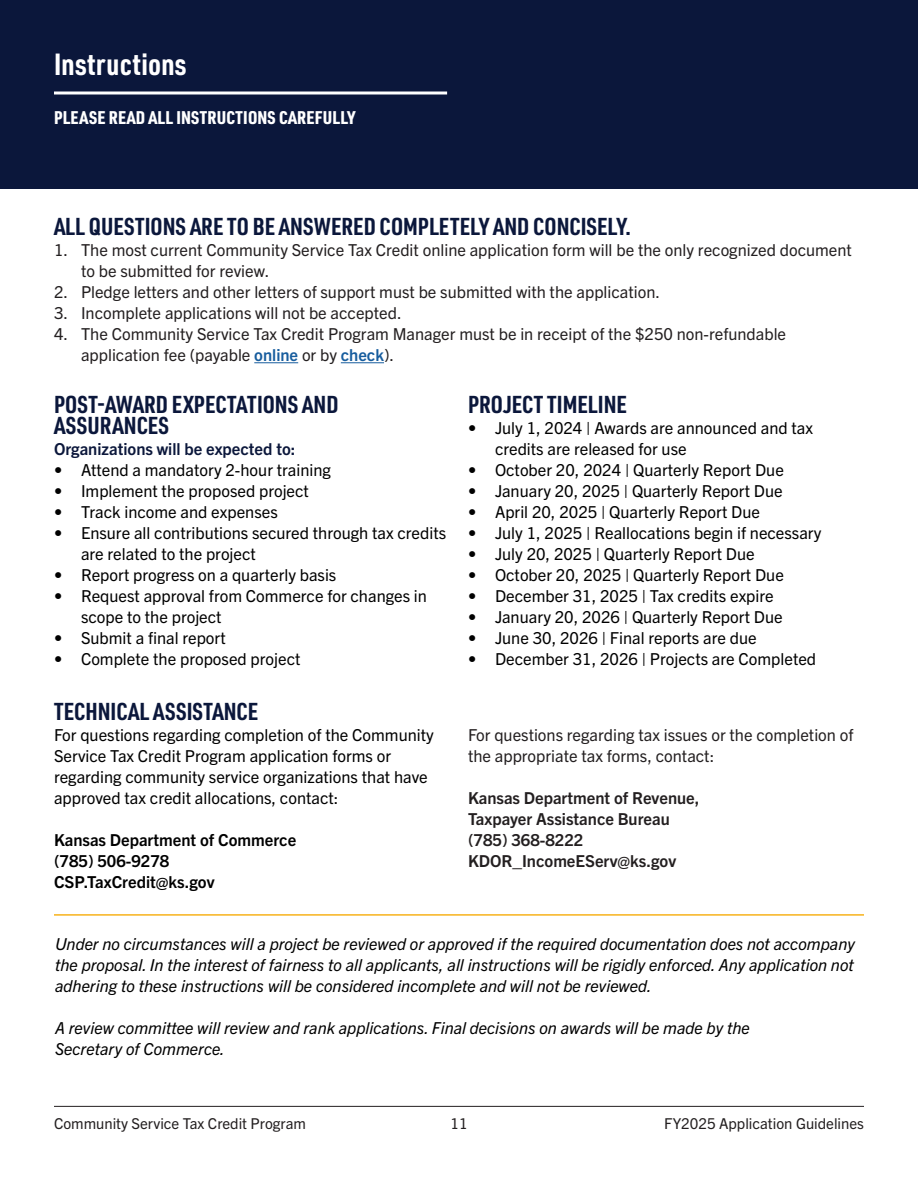
<style>
.page{position:relative;width:918px;height:1188px;background:#fff}
.page>*{position:absolute;margin:0;border:0;box-sizing:border-box;transform-origin:0 0}
.t1{font:700 30px "URWDIN Cond";letter-spacing:.01em;color:#fff}
.t2{font:700 24px/21px "URWDIN Cond";color:#0b173b}
.t3{font:900 18px "URWDIN Cond";letter-spacing:.01em;color:#fff}
.t4{font:16.5px/21px "Trade Gothic Next LT Pro";color:#000}
.t5{font:16.5px/21px "Trade Gothic Next LT Pro";color:#231f20}
.t6{font:italic 16.5px/21px "Trade Gothic Next LT Pro";color:#000;text-align:justify}
.t7{font:700 16.5px "Trade Gothic Next LT Pro";color:#231f20}
.t8{font:700 16.5px "Trade Gothic Next LT Pro";color:#000}
.t9{font:700 16.5px "Trade Gothic Next LT Pro";color:#0b173b}
.t10{font:15px "Trade Gothic Next LT Pro";color:#231f20}
.s1{font-weight:700;color:#175d9e}
</style>
<div class="page">
<hr style="left:54px;top:1106px;width:810px;height:1px;background:#231f20">
<div style="left:0;top:0;width:918px;height:189px;background:#0b173b"></div>
<hr style="left:54px;top:92px;width:393px;height:2px;background:#fff">
<hr style="left:54px;top:914px;width:810px;height:2px;background:#f7b21b">
<hr style="left:254px;top:362px;width:44px;height:1px;background:#175d9e">
<hr style="left:341px;top:362px;width:43px;height:1px;background:#175d9e">
<p class="t1" style="left:54px;top:44px;width:134px">Instructions</p>
<p class="t3" style="left:54px;top:105px;width:303px">PLEASE READ ALL INSTRUCTIONS CAREFULLY</p>
<p class="t2" style="left:54px;top:215px;width:579px">ALL QUESTIONS ARE TO BE ANSWERED COMPLETELY AND CONCISELY.</p>
<p class="t5" style="left:81px;top:239px;width:773px;text-indent:-27px">1. The most current Community Service Tax Credit online application form will be the only recognized document to be submitted for review.</p>
<p class="t5" style="left:54px;top:281px;width:608px">2. Pledge letters and other letters of support must be submitted with the application.</p>
<p class="t5" style="left:54px;top:302px;width:349px">3. Incomplete applications will not be accepted.</p>
<p class="t5" style="left:81px;top:323px;width:707px;text-indent:-27px">4. The Community Service Tax Credit Program Manager must be in receipt of the $250 non-refundable application fee (payable <span class="s1">online</span> or by <span class="s1">check</span>).</p>
<p class="t2" style="left:54px;top:393px;width:286px">POST-AWARD EXPECTATIONS AND<br>ASSURANCES</p>
<p class="t9" style="left:54px;top:438px;width:243px">Organizations will be expected to:</p>
<p class="t4" style="left:54px;top:459px;width:279px">• Attend a mandatory 2-hour training</p>
<p class="t4" style="left:54px;top:480px;width:256px">• Implement the proposed project</p>
<p class="t4" style="left:54px;top:501px;width:225px">• Track income and expenses</p>
<p class="t4" style="left:81px;top:522px;width:367px;text-indent:-27px">• Ensure all contributions secured through tax credits are related to the project</p>
<p class="t4" style="left:54px;top:564px;width:284px">• Report progress on a quarterly basis</p>
<p class="t4" style="left:81px;top:585px;width:348px;text-indent:-27px">• Request approval from Commerce for changes in scope to the project</p>
<p class="t4" style="left:54px;top:627px;width:173px">• Submit a final report</p>
<p class="t4" style="left:54px;top:648px;width:248px">• Complete the proposed project</p>
<p class="t2" style="left:54px;top:700px;width:206px">TECHNICAL ASSISTANCE</p>
<p class="t4" style="left:54px;top:724px;width:381px">For questions regarding completion of the Community Service Tax Credit Program application forms or regarding community service organizations that have approved tax credit allocations, contact:</p>
<p class="t8" style="left:54px;top:829px;width:244px">Kansas Department of Commerce</p>
<p class="t8" style="left:54px;top:850px;width:117px">(785) 506-9278</p>
<p class="t8" style="left:54px;top:871px;width:162px">CSP.TaxCredit@ks.gov</p>
<p class="t2" style="left:468px;top:393px;width:160px">PROJECT TIMELINE</p>
<p class="t4" style="left:495px;top:417px;width:320px;text-indent:-27px">• July 1, 2024 | Awards are announced and tax credits are released for use</p>
<p class="t4" style="left:468px;top:459px;width:317px">• October 20, 2024 | Quarterly Report Due</p>
<p class="t4" style="left:468px;top:480px;width:316px">• January 20, 2025 | Quarterly Report Due</p>
<p class="t4" style="left:468px;top:501px;width:294px">• April 20, 2025 | Quarterly Report Due</p>
<p class="t4" style="left:468px;top:522px;width:355px">• July 1, 2025 | Reallocations begin if necessary</p>
<p class="t4" style="left:468px;top:543px;width:288px">• July 20, 2025 | Quarterly Report Due</p>
<p class="t4" style="left:468px;top:564px;width:317px">• October 20, 2025 | Quarterly Report Due</p>
<p class="t4" style="left:468px;top:585px;width:307px">• December 31, 2025 | Tax credits expire</p>
<p class="t4" style="left:468px;top:606px;width:316px">• January 20, 2026 | Quarterly Report Due</p>
<p class="t4" style="left:468px;top:627px;width:290px">• June 30, 2026 | Final reports are due</p>
<p class="t4" style="left:468px;top:648px;width:350px">• December 31, 2026 | Projects are Completed</p>
<p class="t5" style="left:468px;top:724px;width:387px">For questions regarding tax issues or the completion of the appropriate tax forms, contact:</p>
<p class="t7" style="left:468px;top:787px;width:233px">Kansas Department of Revenue,</p>
<p class="t7" style="left:468px;top:808px;width:203px">Taxpayer Assistance Bureau</p>
<p class="t7" style="left:468px;top:829px;width:117px">(785) 368-8222</p>
<p class="t7" style="left:468px;top:850px;width:210px">KDOR_IncomeEServ@ks.gov</p>
<p class="t6" style="left:55px;top:933px;width:801px">Under no circumstances will a project be reviewed or approved if the required documentation does not accompany the proposal. In the interest of fairness to all applicants, all instructions will be rigidly enforced. Any application not adhering to these instructions will be considered incomplete and will not be reviewed.</p>
<p class="t6" style="left:55px;top:1017px;width:696px">A review committee will review and rank applications. Final decisions on awards will be made by the<br>Secretary of Commerce.</p>
<p class="t10" style="left:54px;top:1113px;width:254px">Community Service Tax Credit Program</p>
<p class="t10" style="left:450px;top:1113px;width:19px">11</p>
<p class="t10" style="left:664px;top:1113px;width:201px">FY2025 Application Guidelines</p>
</div>
